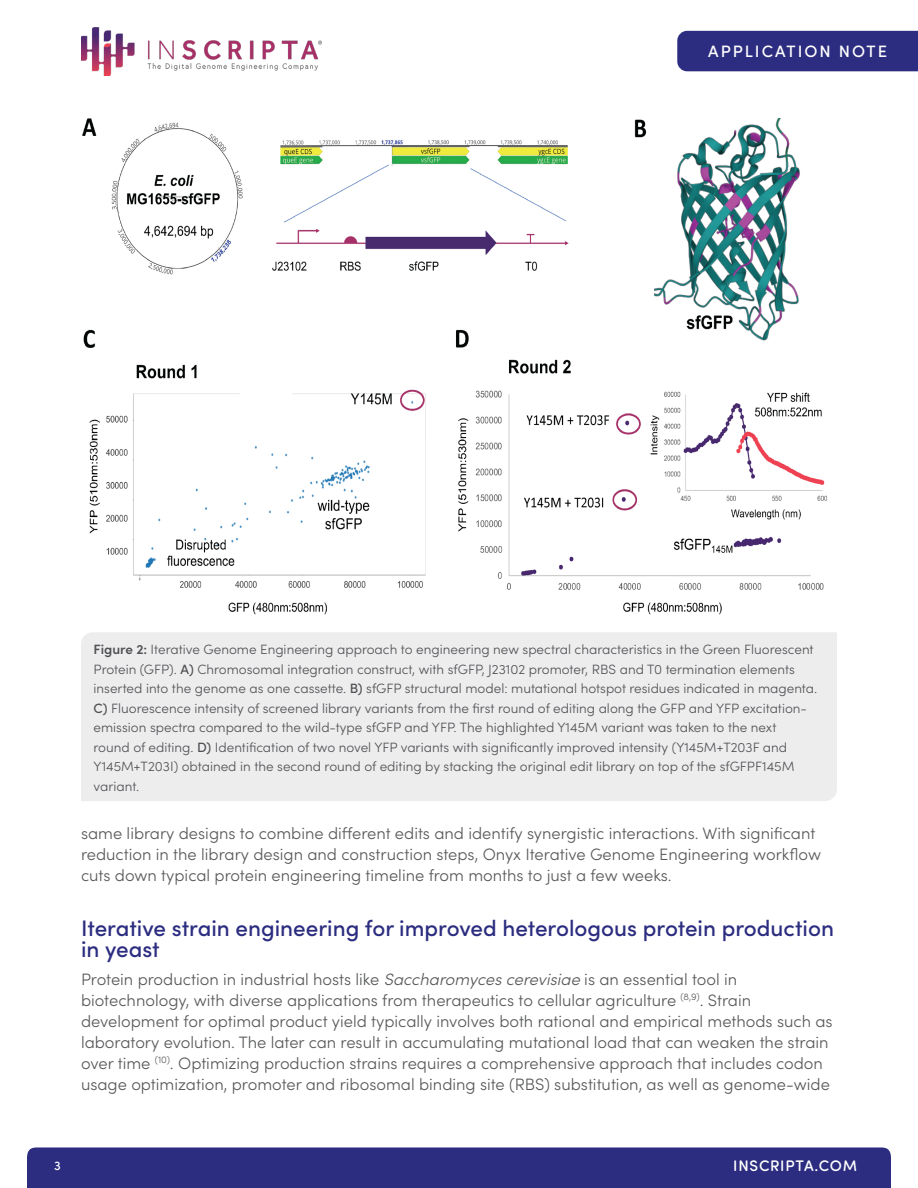
<style>
.page{position:relative;width:918px;height:1188px;background:#fff}
.page>*{position:absolute;margin:0;border:0;box-sizing:border-box;transform-origin:0 0}
.t1{font:500 22.5px/21px "Sofia Pro";color:#2c2d80}
.t2{font:300 16.5px/21px "Sofia Pro";color:#57585a}
.t3{font:500 16.5px "Sofia Pro";letter-spacing:.12em;color:#fff}
.t4{font:500 15.3px "Sofia Pro Soft";letter-spacing:.05em;color:#fff}
.t5{font:300 13.5px/19.5px "Sofia Pro";color:#57585a}
.t6{font:500 12.75px "Sofia Pro";color:#fff}
.s1{font-weight:600}
.s2{font-weight:500}
.s3{font-style:italic}
</style>
<div class="page">
<div style="left:27px;top:1147px;width:864px;height:41px;background:#2c2d80"></div>
<img style="left:81px;top:28px;width:240px;height:48px">
<div style="left:677px;top:31px;width:241px;height:40px;background:#2c2d80"></div>
<img style="left:82px;top:119px;width:746px;height:496px">
<div style="left:81px;top:632px;width:756px;height:169px;background:#ededee"></div>
<p class="t3" style="left:708px;top:39px;width:180px">APPLICATION NOTE</p>
<p class="t5" style="left:94px;top:639px;width:725px"><span class="s1">Figure 2:</span> Iterative Genome Engineering approach to engineering new spectral characteristics in the Green Fluorescent Protein (GFP). <span class="s2">A)</span> Chromosomal integration construct, with sfGFP, J23102 promoter, RBS and T0 termination elements inserted into the genome as one cassette. <span class="s2">B)</span> sfGFP structural model: mutational hotspot residues indicated in magenta.<br><span class="s2">C)</span> Fluorescence intensity of screened library variants from the first round of editing along the GFP and YFP excitation&shy;emission spectra compared to the wild-type sfGFP and YFP. The highlighted Y145M variant was taken to the next<br>round of editing. <span class="s2">D)</span> Identification of two novel YFP variants with significantly improved intensity (Y145M+T203F and Y145M+T203I) obtained in the second round of editing by stacking the original edit library on top of the sfGFPF145M variant.</p>
<p class="t2" style="left:81px;top:821px;width:742px">same library designs to combine different edits and identify synergistic interactions. With significant reduction in the library design and construction steps, Onyx Iterative Genome Engineering workflow cuts down typical protein engineering timeline from months to just a few weeks.</p>
<p class="t1" style="left:81px;top:916px;width:755px">Iterative strain engineering for improved heterologous protein production in yeast</p>
<p class="t2" style="left:81px;top:968px;width:753px">Protein production in industrial hosts like <span class="s3">Saccharomyces cerevisiae</span> is an essential tool in biotechnology, with diverse applications from therapeutics to cellular agriculture <sup>(8,9)</sup>. Strain development for optimal product yield typically involves both rational and empirical methods such as laboratory evolution. The later can result in accumulating mutational load that can weaken the strain over time <sup>(10)</sup>. Optimizing production strains requires a comprehensive approach that includes codon usage optimization, promoter and ribosomal binding site (RBS) substitution, as well as genome-wide</p>
<p class="t6" style="left:54px;top:1156px;width:8px">3</p>
<p class="t4" style="left:733px;top:1154px;width:125px">INSCRIPTA.COM</p>
</div>
